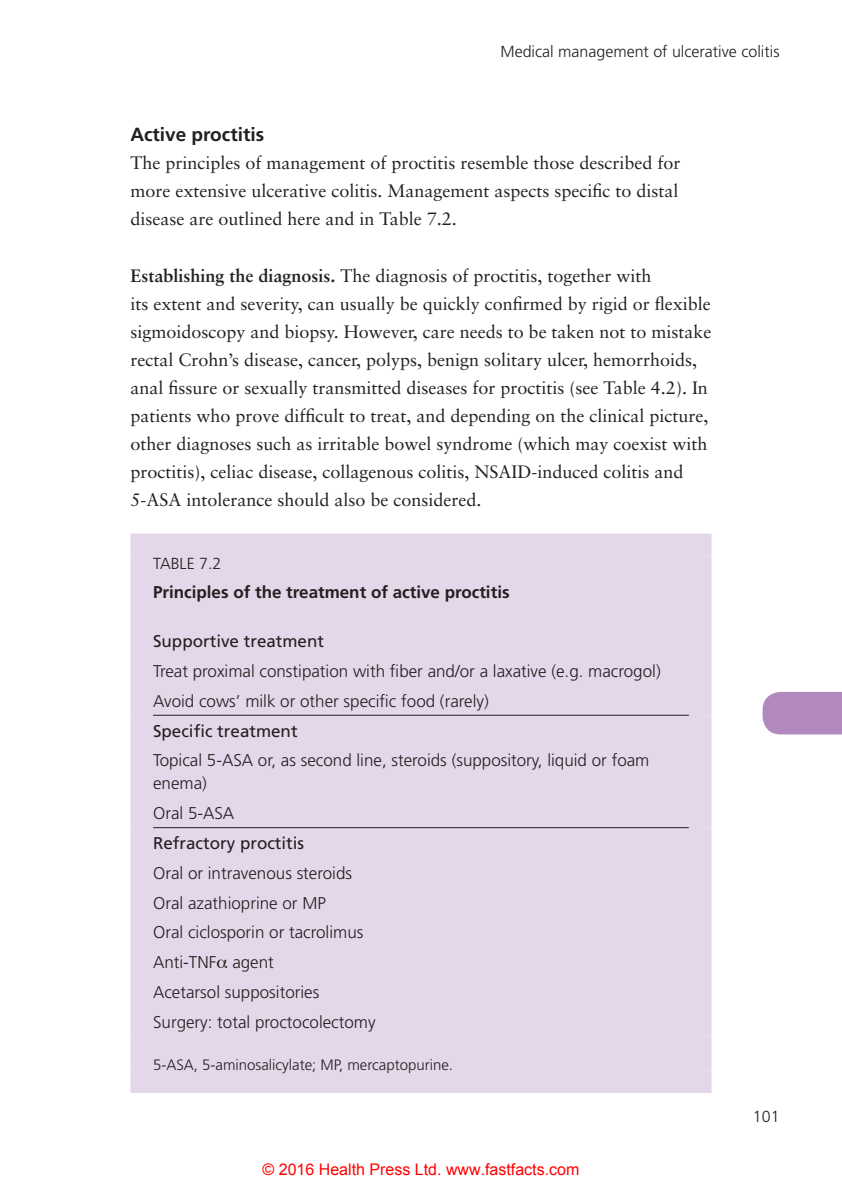
<style>
.page{position:relative;width:842px;height:1191px;background:#fff}
.page>*{position:absolute;margin:0;border:0;box-sizing:border-box;transform-origin:0 0}
.A_Head{font:700 19px "Frutiger";color:#231f20}
.B_Head{font:18px/28px "Sabon";color:#231f20}
._1st_Paragraph{font:18px/28px "Sabon";color:#231f20;text-align:justify}
.Table_text{font:300 17px/23px "Frutiger";color:#231f20}
.Table_bullet{font:300 17px "Frutiger";color:#231f20}
.Table_Top{font:17px "Frutiger";color:#231f20}
.Table_Head{font:700 17px "Frutiger";color:#231f20}
.Table_Number{font:300 16px "Frutiger";color:#231f20}
.t1{font:16px "Arial";color:#f00}
.Table_footnote{font:300 15px "Frutiger";color:#231f20}
.s1{font-weight:700}
</style>
<div class="page">
<div style="left:763px;top:692px;width:79px;height:42px;background:#b289be"></div>
<div style="left:142px;top:545px;width:558px;height:81px;background:#e3d7e9"></div>
<div style="left:153px;top:626px;width:536px;height:444px;background:#e3d7e9"></div>
<div style="left:130px;top:1036px;width:23px;height:34px;background:#e3d7e9"></div>
<div style="left:689px;top:1036px;width:22px;height:34px;background:#e3d7e9"></div>
<div style="left:130px;top:1070px;width:581px;height:23px;background:#e3d7e9"></div>
<hr style="left:153px;top:715px;width:536px;height:1px;background:#231f20">
<hr style="left:153px;top:827px;width:536px;height:1px;background:#231f20">
<div style="left:130px;top:533px;width:581px;height:23px;background:#e3d7e9"></div>
<div style="left:130px;top:556px;width:23px;height:70px;background:#e3d7e9"></div>
<div style="left:130px;top:626px;width:23px;height:89px;background:#e3d7e9"></div>
<div style="left:689px;top:626px;width:22px;height:89px;background:#e3d7e9"></div>
<div style="left:130px;top:715px;width:23px;height:112px;background:#e3d7e9"></div>
<div style="left:689px;top:715px;width:22px;height:112px;background:#e3d7e9"></div>
<div style="left:130px;top:827px;width:23px;height:209px;background:#e3d7e9"></div>
<div style="left:689px;top:827px;width:22px;height:209px;background:#e3d7e9"></div>
<div style="left:689px;top:556px;width:22px;height:70px;background:#e3d7e9"></div>
<svg style="left:217px;top:959px;width:10px;height:9px"></svg>
<p class="Table_Number" style="left:500px;top:43px;width:281px">Medical management of ulcerative colitis</p>
<p class="A_Head" style="left:130px;top:124px;width:135px">Active proctitis</p>
<p class="_1st_Paragraph" style="left:130px;top:149px;width:551px">The principles of management of proctitis resemble those described for more extensive ulcerative colitis. Management aspects specific to distal disease are outlined here and in Table 7.2.</p>
<p class="B_Head" style="left:130px;top:261px;width:583px"><span class="s1">Establishing the diagnosis.</span> The diagnosis of proctitis, together with<br>its extent and severity, can usually be quickly confirmed by rigid or flexible sigmoidoscopy and biopsy. However, care needs to be taken not to mistake rectal Crohn’s disease, cancer, polyps, benign solitary ulcer, hemorrhoids, anal fissure or sexually transmitted diseases for proctitis (see Table 4.2). In patients who prove difficult to treat, and depending on the clinical picture, other diagnoses such as irritable bowel syndrome (which may coexist with proctitis), celiac disease, collagenous colitis, NSAID-induced colitis and 5-ASA intolerance should also be considered.</p>
<p class="Table_Number" style="left:153px;top:554px;width:70px">TABLE 7.2</p>
<p class="Table_Head" style="left:153px;top:581px;width:358px">Principles of the treatment of active proctitis</p>
<p class="Table_Top" style="left:153px;top:631px;width:172px">Supportive treatment</p>
<p class="Table_text" style="left:153px;top:659px;width:509px">Treat proximal constipation with fiber and/or a laxative (e.g. macrogol)</p>
<p class="Table_text" style="left:153px;top:689px;width:337px">Avoid cows’ milk or other specific food (rarely)</p>
<p class="Table_Top" style="left:153px;top:720px;width:146px">Specific treatment</p>
<p class="Table_text" style="left:153px;top:749px;width:498px">Topical 5-ASA or, as second line, steroids (suppository, liquid or foam enema)</p>
<p class="Table_text" style="left:153px;top:801px;width:83px">Oral 5-ASA</p>
<p class="Table_Top" style="left:153px;top:833px;width:153px">Refractory proctitis</p>
<p class="Table_bullet" style="left:153px;top:863px;width:200px">Oral or intravenous steroids</p>
<p class="Table_bullet" style="left:153px;top:893px;width:174px">Oral azathioprine or MP</p>
<p class="Table_bullet" style="left:153px;top:923px;width:212px">Oral ciclosporin or tacrolimus</p>
<p class="Table_bullet" style="left:153px;top:952px;width:122px">Anti-TNF agent</p>
<p class="Table_bullet" style="left:153px;top:982px;width:168px">Acetarsol suppositories</p>
<p class="Table_bullet" style="left:153px;top:1012px;width:224px">Surgery: total proctocolectomy</p>
<p class="Table_footnote" style="left:153px;top:1056px;width:301px">5-ASA, 5-aminosalicylate; MP, mercaptopurine.</p>
<p class="t1" style="left:263px;top:1159px;width:318px">© 2016 Health Press Ltd. www.fastfacts.com</p>
<p class="Table_Number" style="left:753px;top:1107px;width:28px">101</p>
</div>
